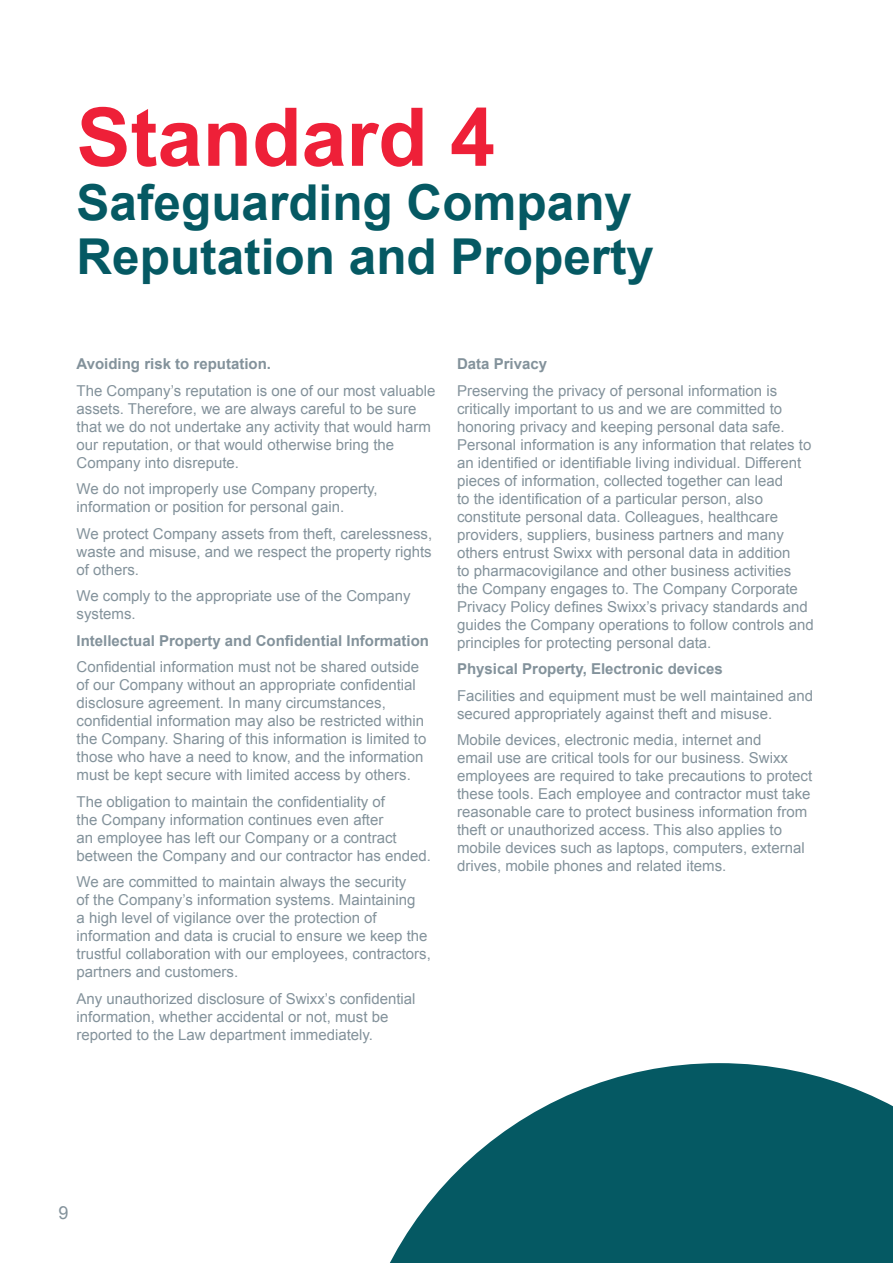
<style>
.page{position:relative;width:893px;height:1263px;background:#fff}
.page>*{position:absolute;margin:0;border:0;box-sizing:border-box;transform-origin:0 0}
.t1{font:700 81px "Arial";color:#ee2038}
.t2{font:700 49.5px/54px "Arial";color:#055963}
.t3{font:18px "Arial";color:#83929b}
.t4{font:15px/18px "Arial";color:#83929b}
.t5{font:700 15px "Arial";color:#83929b}
</style>
<div class="page">
<svg style="left:390px;top:1063px;width:503px;height:200px;fill:#055963"></svg>
<h1 class="t1" style="left:77px;top:84px;width:420px">Standard 4</h1>
<h2 class="t2" style="left:77px;top:177px;width:579px">Safeguarding Company<br>Reputation and Property</h2>
<p class="t5" style="left:77px;top:354px;width:196px">Avoiding risk to reputation.</p>
<p class="t4" style="left:77px;top:382px;width:361px">The Company’s reputation is one of our most valuable assets. Therefore, we are always careful to be sure that we do not undertake any activity that would harm our reputation, or that would otherwise bring the Company into disrepute.</p>
<p class="t4" style="left:77px;top:480px;width:303px">We do not improperly use Company property, information or position for personal gain.</p>
<p class="t4" style="left:77px;top:525px;width:357px;text-align:justify">We protect Company assets from theft, carelessness, waste and misuse, and we respect the property rights of others.</p>
<p class="t4" style="left:77px;top:587px;width:336px">We comply to the appropriate use of the Company systems.</p>
<p class="t5" style="left:77px;top:631px;width:354px">Intellectual Property and Confidential Information</p>
<p class="t4" style="left:77px;top:658px;width:351px">Confidential information must not be shared outside of our Company without an appropriate confidential disclosure agreement. In many circumstances, confidential information may also be restricted within the Company. Sharing of this information is limited to those who have a need to know, and the information must be kept secure with limited access by others.</p>
<p class="t4" style="left:77px;top:793px;width:356px">The obligation to maintain the confidentiality of<br>the Company information continues even after<br>an employee has left our Company or a contract between the Company and our contractor has ended.</p>
<p class="t4" style="left:77px;top:873px;width:356px">We are committed to maintain always the security<br>of the Company’s information systems. Maintaining<br>a high level of vigilance over the protection of information and data is crucial to ensure we keep the trustful collaboration with our employees, contractors, partners and customers.</p>
<p class="t4" style="left:77px;top:990px;width:341px">Any unauthorized disclosure of Swixx’s confidential information, whether accidental or not, must be reported to the Law department immediately.</p>
<p class="t5" style="left:457px;top:354px;width:92px">Data Privacy</p>
<p class="t4" style="left:457px;top:382px;width:358px">Preserving the privacy of personal information is critically important to us and we are committed to honoring privacy and keeping personal data safe.<br>Personal information is any information that relates to an identified or identifiable living individual. Different pieces of information, collected together can lead<br>to the identification of a particular person, also constitute personal data. Colleagues, healthcare providers, suppliers, business partners and many others entrust Swixx with personal data in addition<br>to pharmacovigilance and other business activities the Company engages to. The Company Corporate Privacy Policy defines Swixx’s privacy standards and guides the Company operations to follow controls and principles for protecting personal data.</p>
<p class="t5" style="left:457px;top:659px;width:267px">Physical Property, Electronic devices</p>
<p class="t4" style="left:457px;top:687px;width:357px">Facilities and equipment must be well maintained and secured appropriately against theft and misuse.</p>
<p class="t4" style="left:457px;top:731px;width:357px">Mobile devices, electronic media, internet and<br>email use are critical tools for our business. Swixx employees are required to take precautions to protect these tools. Each employee and contractor must take reasonable care to protect business information from theft or unauthorized access. This also applies to mobile devices such as laptops, computers, external drives, mobile phones and related items.</p>
<p class="t3" style="left:58px;top:1200px;width:12px">9</p>
</div>
